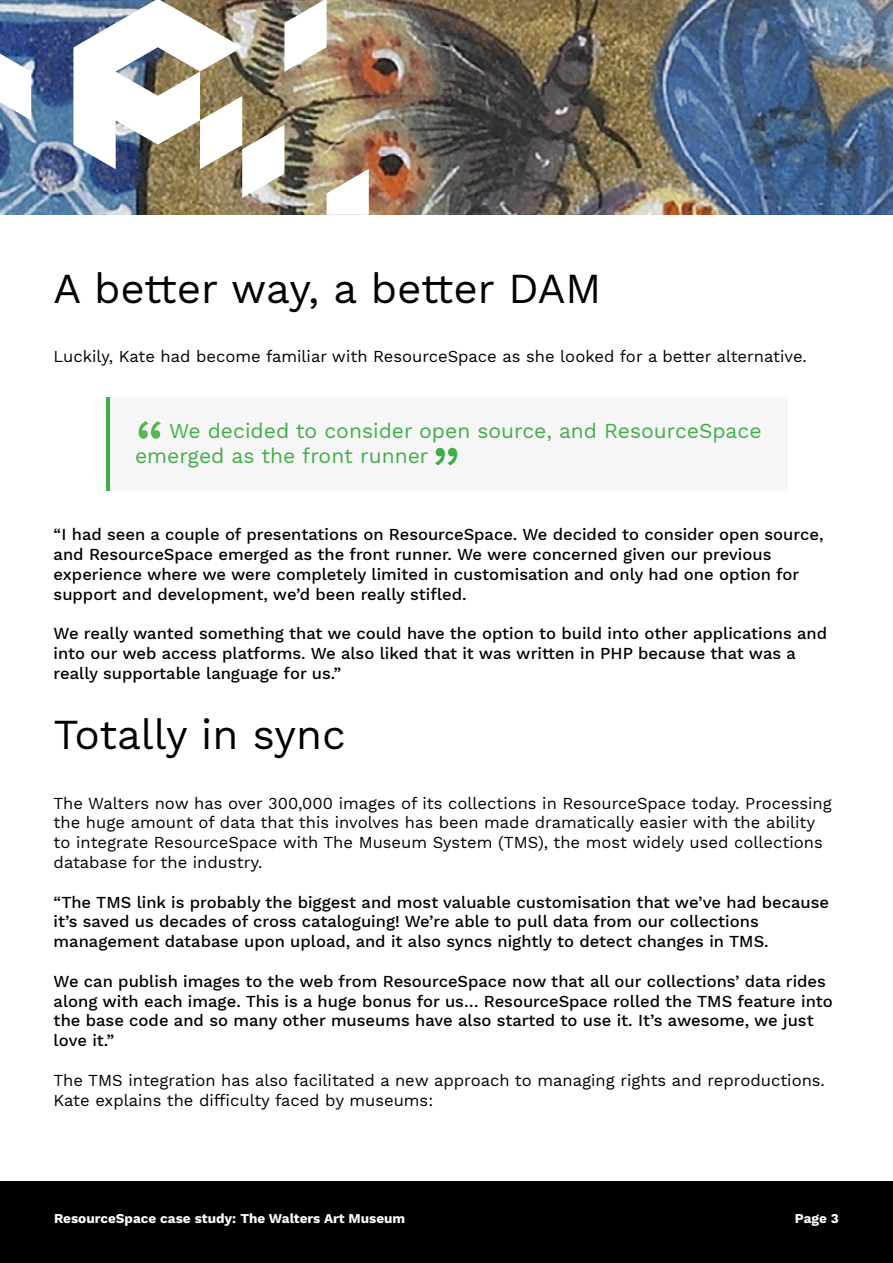
<style>
.page{position:relative;width:893px;height:1263px;background:#fff}
.page>*{position:absolute;margin:0;border:0;box-sizing:border-box;transform-origin:0 0}
.t1{font:66px "Work Sans";color:#5bb355}
.t2{font:66px "Work Sans";color:#41ad49}
.t3{font:42px "Work Sans";color:#000}
.t4{font:21px/25.2px "Work Sans";color:#41ad49}
.t5{font:500 16.5px/19.8px "Work Sans";color:#000}
.t6{font:16.5px/19.8px "Work Sans";color:#000}
.t7{font:700 13.5px "Work Sans";color:#fff}
</style>
<div class="page">
<img style="left:0;top:0;width:893px;height:215px">
<svg style="left:0;top:54px;width:31px;height:66px"></svg>
<img style="left:73px;top:0;width:296px;height:215px">
<div style="left:0;top:1181px;width:893px;height:82px;background:#000"></div>
<div style="left:106px;top:398px;width:682px;height:93px;background:#f6f6f6"></div>
<hr style="left:106px;top:398px;width:4px;height:93px;background:#41ad49">
<h2 class="t3" style="left:54px;top:264px;width:549px">A better way, a better DAM</h2>
<p class="t6" style="left:54px;top:347px;width:755px">Luckily, Kate had become familiar with ResourceSpace as she looked for a better alternative.</p>
<h1 class="t1" style="left:135px;top:406px;width:31px">“</h1>
<p class="t4" style="left:135px;top:419px;width:628px;text-indent:34px">We decided to consider open source, and ResourceSpace emerged as the front runner</p>
<h1 class="t2" style="left:461px;top:480px;width:31px;rotate:-180deg">“</h1>
<p class="t5" style="left:54px;top:526px;width:771px">“I had seen a couple of presentations on ResourceSpace. We decided to consider open source, and ResourceSpace emerged as the front runner. We were concerned given our previous experience where we were completely limited in customisation and only had one option for support and development, we’d been really stifled.</p>
<p class="t5" style="left:54px;top:625px;width:775px">We really wanted something that we could have the option to build into other applications and into our web access platforms. We also liked that it was written in PHP because that was a really supportable language for us.”</p>
<h2 class="t3" style="left:54px;top:710px;width:294px">Totally in sync</h2>
<p class="t6" style="left:54px;top:794px;width:780px">The Walters now has over 300,000 images of its collections in ResourceSpace today. Processing the huge amount of data that this involves has been made dramatically easier with the ability to integrate ResourceSpace with The Museum System (TMS), the most widely used collections database for the industry.</p>
<p class="t5" style="left:54px;top:893px;width:777px">“The TMS link is probably the biggest and most valuable customisation that we’ve had because it’s saved us decades of cross cataloguing! We’re able to pull data from our collections management database upon upload, and it also syncs nightly to detect changes in TMS.</p>
<p class="t5" style="left:54px;top:972px;width:781px">We can publish images to the web from ResourceSpace now that all our collections’ data rides along with each image. This is a huge bonus for us… ResourceSpace rolled the TMS feature into the base code and so many other museums have also started to use it. It’s awesome, we just love it.”</p>
<p class="t6" style="left:54px;top:1071px;width:773px">The TMS integration has also facilitated a new approach to managing rights and reproductions.<br>Kate explains the difficulty faced by museums:</p>
<p class="t7" style="left:54px;top:1210px;width:353px">ResourceSpace case study: The Walters Art Museum</p>
<p class="t7" style="left:795px;top:1210px;width:46px">Page 3</p>
</div>
